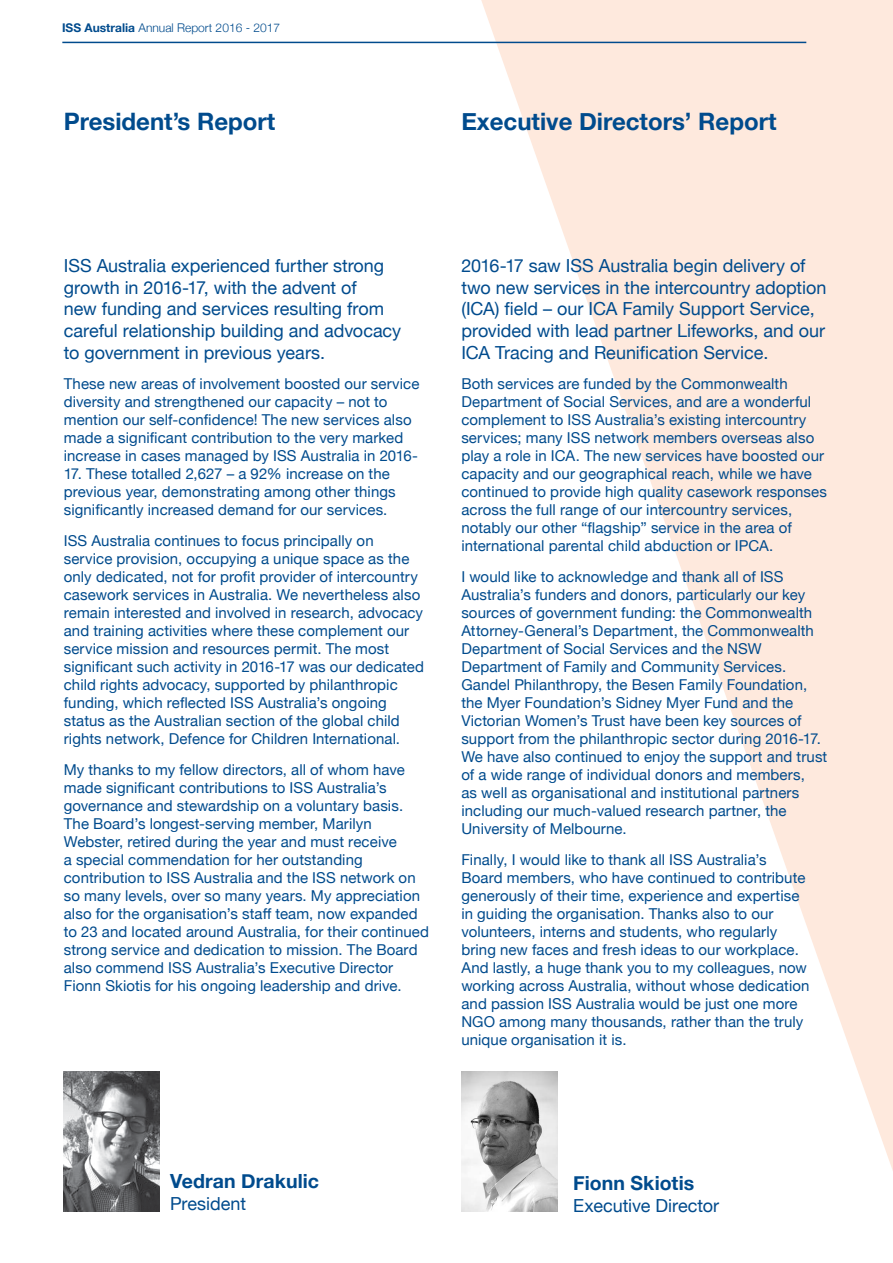
<style>
.page{position:relative;width:893px;height:1263px;background:#fff}
.page>*{position:absolute;margin:0;border:0;box-sizing:border-box;transform-origin:0 0}
.t1{font:700 24px "Helvetica Neue";color:#004b8d}
.t2{font:700 19.5px "Helvetica Neue";letter-spacing:.005em;color:#004b8d}
.t3{font:18px/21.6px "Helvetica Neue";color:#004b8d}
.t4{font:15px/18px "Helvetica Neue";letter-spacing:.005em;color:#004b8d}
.t5{font:300 12px "Helvetica Neue";color:#004b8d}
.s1{font-weight:700}
</style>
<div class="page">
<svg style="left:477px;top:0;width:416px;height:1212px"></svg>
<img style="left:64px;top:1072px;width:95px;height:140px">
<img style="left:461px;top:1072px;width:96px;height:140px">
<hr style="left:62px;top:42px;width:744px;height:1px;background:#004b8d">
<p class="t5" style="left:62px;top:18px;width:220px"><span class="s1">ISS Australia</span> Annual Report 2016 - 2017</p>
<h1 class="t1" style="left:64px;top:102px;width:213px">President’s Report</h1>
<h1 class="t1" style="left:461px;top:102px;width:317px">Executive Directors’ Report</h1>
<p class="t3" style="left:64px;top:256px;width:339px">ISS Australia experienced further strong growth in 2016-17, with the advent of<br>new funding and services resulting from careful relationship building and advocacy to government in previous years.</p>
<p class="t4" style="left:64px;top:376px;width:357px">These new areas of involvement boosted our service diversity and strengthened our capacity – not to mention our self-confidence! The new services also made a significant contribution to the very marked increase in cases managed by ISS Australia in 2016-</p>
<p class="t4" style="left:64px;top:466px;width:333px">17. These totalled 2,627 – a 92% increase on the previous year, demonstrating among other things significantly increased demand for our services.</p>
<p class="t4" style="left:64px;top:533px;width:362px">ISS Australia continues to focus principally on service provision, occupying a unique space as the only dedicated, not for profit provider of intercountry casework services in Australia. We nevertheless also remain interested and involved in research, advocacy and training activities where these complement our service mission and resources permit. The most significant such activity in 2016-17 was our dedicated child rights advocacy, supported by philanthropic funding, which reflected ISS Australia’s ongoing status as the Australian section of the global child rights network, Defence for Children International.</p>
<p class="t4" style="left:64px;top:761px;width:367px">My thanks to my fellow directors, all of whom have made significant contributions to ISS Australia’s governance and stewardship on a voluntary basis.<br>The Board’s longest-serving member, Marilyn Webster, retired during the year and must receive<br>a special commendation for her outstanding contribution to ISS Australia and the ISS network on so many levels, over so many years. My appreciation also for the organisation’s staff team, now expanded to 23 and located around Australia, for their continued strong service and dedication to mission. The Board also commend ISS Australia’s Executive Director Fionn Skiotis for his ongoing leadership and drive.</p>
<p class="t3" style="left:461px;top:256px;width:367px">2016-17 saw ISS Australia begin delivery of two new services in the intercountry adoption (ICA) field – our ICA Family Support Service, provided with lead partner Lifeworks, and our ICA Tracing and Reunification Service.</p>
<p class="t4" style="left:461px;top:376px;width:367px">Both services are funded by the Commonwealth Department of Social Services, and are a wonderful complement to ISS Australia’s existing intercountry services; many ISS network members overseas also play a role in ICA. The new services have boosted our capacity and our geographical reach, while we have continued to provide high quality casework responses across the full range of our intercountry services, notably our other “flagship” service in the area of international parental child abduction or IPCA.</p>
<p class="t4" style="left:461px;top:569px;width:367px">I would like to acknowledge and thank all of ISS Australia’s funders and donors, particularly our key sources of government funding: the Commonwealth Attorney-General’s Department, the Commonwealth Department of Social Services and the NSW Department of Family and Community Services.<br>Gandel Philanthropy, the Besen Family Foundation, the Myer Foundation’s Sidney Myer Fund and the Victorian Women’s Trust have been key sources of support from the philanthropic sector during 2016-17.<br>We have also continued to enjoy the support and trust of a wide range of individual donors and members,<br>as well as organisational and institutional partners including our much-valued research partner, the University of Melbourne.</p>
<p class="t4" style="left:461px;top:851px;width:350px">Finally, I would like to thank all ISS Australia’s Board members, who have continued to contribute generously of their time, experience and expertise in guiding the organisation. Thanks also to our volunteers, interns and students, who regularly bring new faces and fresh ideas to our workplace.<br>And lastly, a huge thank you to my colleagues, now working across Australia, without whose dedication and passion ISS Australia would be just one more NGO among many thousands, rather than the truly unique organisation it is.</p>
<h2 class="t2" style="left:170px;top:1166px;width:151px">Vedran Drakulic</h2>
<p class="t3" style="left:170px;top:1194px;width:78px">President</p>
<h2 class="t2" style="left:573px;top:1168px;width:123px">Fionn Skiotis</h2>
<p class="t3" style="left:573px;top:1196px;width:148px">Executive Director</p>
</div>
